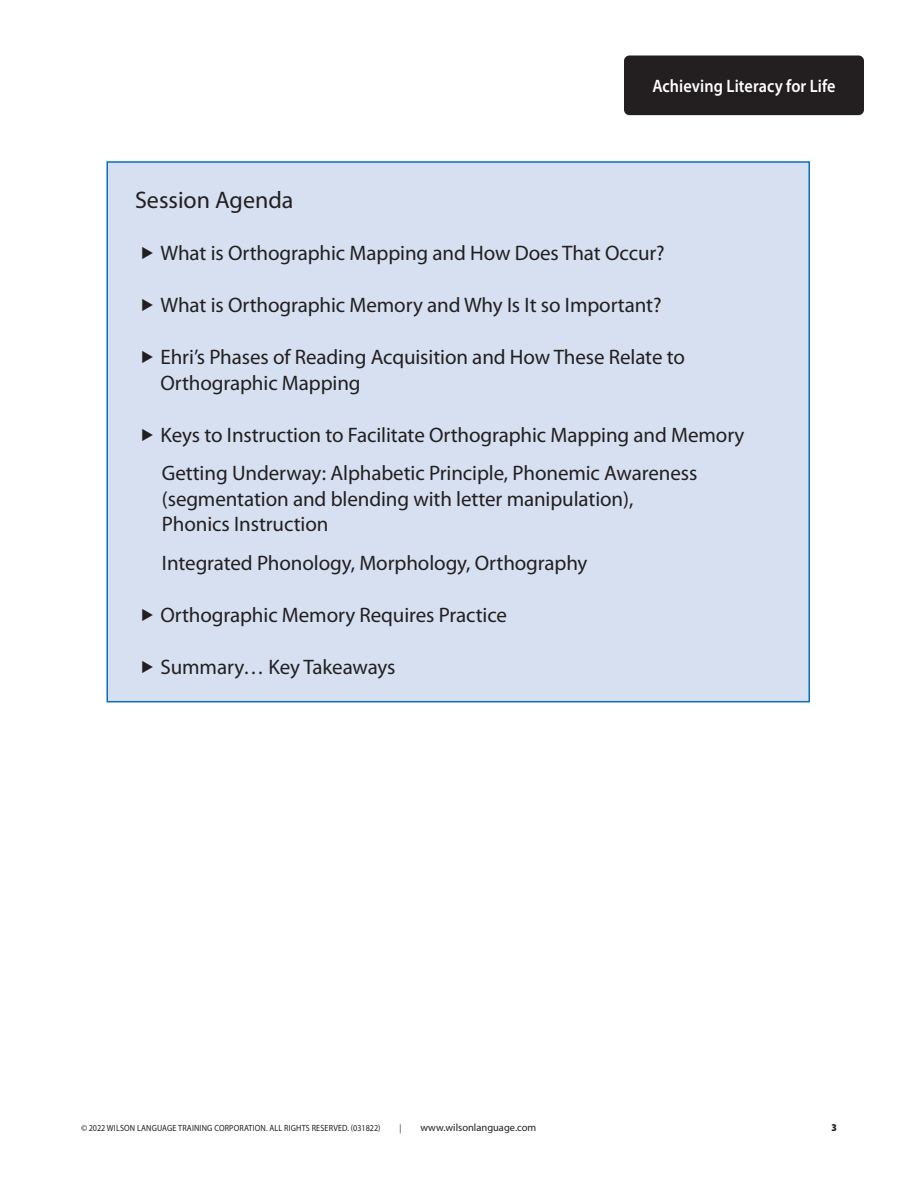
<style>
.page{position:relative;width:918px;height:1188px;background:#fff}
.page>*{position:absolute;margin:0;border:0;box-sizing:border-box;transform-origin:0 0}
.t1{font:24px "Myriad Pro";color:#231f20}
.t2{font:21px/25.2px "Myriad Pro";letter-spacing:-.005em;color:#231f20}
.t3{font:600 18px "Myriad Pro";letter-spacing:.005em;color:#fff;scale:.9 1}
.t4{font:10.5px "Myriad Pro";color:#231f20}
.t5{font:900 10.5px "Myriad Pro";color:#231f20;scale:.9 1}
.t6{font:9px "Myriad Pro";letter-spacing:.02em;color:#231f20}
.t7{font:9px "Myriad Pro";letter-spacing:.02em;color:#231f20;scale:.9 1}
</style>
<div class="page">
<div style="left:624px;top:56px;width:240px;height:59px;background:#231f20;border-radius:5px"></div>
<div style="left:107px;top:162px;width:702px;height:540px;background:#d7e0f1"></div>
<p class="t3" style="left:652px;top:76px;width:205px">Achieving Literacy for Life</p>
<p class="t1" style="left:135px;top:187px;width:160px">Session Agenda</p>
<p class="t2" style="left:160px;top:241px;width:506px">What is Orthographic Mapping and How Does That Occur?</p>
<p class="t2" style="left:160px;top:293px;width:503px">What is Orthographic Memory and Why Is It so Important?</p>
<p class="t2" style="left:160px;top:345px;width:526px">Ehri’s Phases of Reading Acquisition and How These Relate to<br>Orthographic Mapping</p>
<p class="t2" style="left:160px;top:416px;width:586px;line-height:38.7px">Keys to Instruction to Facilitate Orthographic Mapping and Memory<br>Getting Underway: Alphabetic Principle, Phonemic Awareness</p>
<p class="t2" style="left:162px;top:486px;width:473px">(segmentation and blending with letter manipulation),<br>Phonics Instruction</p>
<p class="t2" style="left:162px;top:550px;width:427px">Integrated Phonology, Morphology, Orthography</p>
<p class="t2" style="left:160px;top:603px;width:348px">Orthographic Memory Requires Practice</p>
<p class="t2" style="left:160px;top:655px;width:237px">Summary… Key Takeaways</p>
<p class="t6" style="left:81px;top:1123px;width:301px">© 2022 WILSON LANGUAGE TRAINING CORPORATION. ALL RIGHTS RESERVED. (031822)</p>
<p class="t7" style="left:400px;top:1123px;width:4px">|</p>
<p class="t4" style="left:420px;top:1122px;width:118px">www.wilsonlanguage.com</p>
<p class="t5" style="left:832px;top:1122px;width:8px">3</p>
</div>
